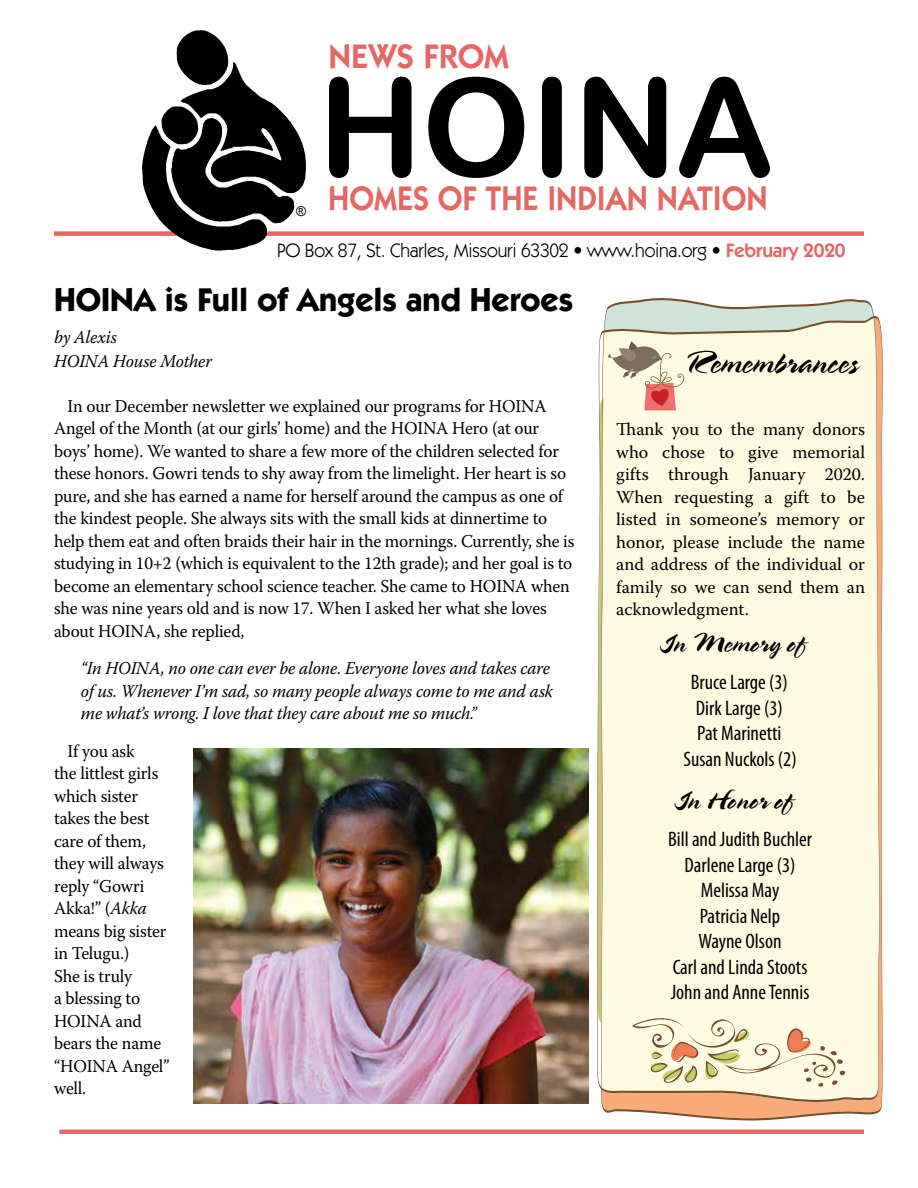
<style>
.page{position:relative;width:918px;height:1188px;background:#fff}
.page>*{position:absolute;margin:0;border:0;box-sizing:border-box;transform-origin:0 0}
.t1{font:136.8px "Arial Rounded MT Bold";color:#000}
.t2{font:600 34.2px "Itc Kabel";color:#e36866;scale:.93 1}
.t3{font:600 34.2px "Itc Kabel";color:#e36866}
.t4{font:700 33px "Itc Kabel";color:#000}
.t5{font:33px "Spring";color:#000}
.t6{font:27px "Spring";color:#000}
.t7{font:condensed 21px/25.5px "Myriad Pro";color:#000;text-align:center}
.t8{font:19.5px "Itc Kabel";letter-spacing:-.01em;color:#000}
.t9{font:18px/22.5px "Warnock Pro";letter-spacing:-.01em;color:#000;scale:.96 1}
.t10{font:18px/22.5px "Warnock Pro";letter-spacing:-.01em;color:#000;text-align:justify}
.t11{font:italic 18px/22.5px "Warnock Pro";letter-spacing:-.01em;color:#000;scale:.96 1}
.t12{font:13.5px "Arial";color:#000}
.s1{font-weight:600;color:#e36866}
.s2{font-style:italic}
</style>
<div class="page">
<svg style="left:597px;top:298px;width:286px;height:823px;background:#ede0c6"></svg>
<div style="left:54px;top:231px;width:810px;height:5px;background:#e36866"></div>
<img style="left:133px;top:30px;width:184px;height:221px">
<hr style="left:59px;top:1130px;width:805px;height:4px;background:#e36866">
<img style="left:194px;top:748px;width:394px;height:356px">
<div style="left:598px;top:339px;width:248px;height:748px;background:#fdfbe1"></div>
<h2 class="t3" style="left:328px;top:36px;width:182px">NEWS FROM</h2>
<h1 class="t1" style="left:318px;top:47px;width:457px">HOINA</h1>
<h2 class="t2" style="left:328px;top:178px;width:474px">HOMES OF THE INDIAN NATION</h2>
<p class="t8" style="left:277px;top:239px;width:570px">PO Box 87, St. Charles, Missouri 63302 • www.hoina.org • <span class="s1">February 2020</span></p>
<p class="t12" style="left:296px;top:203px;width:11px">®</p>
<h3 class="t4" style="left:54px;top:280px;width:521px">HOINA is Full of Angels and Heroes</h3>
<p class="t11" style="left:54px;top:324px;width:166px;line-height:24px">by Alexis<br>HOINA House Mother</p>
<p class="t9" style="left:54px;top:394px;width:544px;text-indent:13px">In our December newsletter we explained our programs for HOINA Angel of the Month (at our girls’ home) and the HOINA Hero (at our boys’ home). We wanted to share a few more of the children selected for these honors. Gowri tends to shy away from the limelight. Her heart is so pure, and she has earned a name for herself around the campus as one of the kindest people. She always sits with the small kids at dinnertime to help them eat and often braids their hair in the mornings. Currently, she is studying in 10+2 (which is equivalent to the 12th grade); and her goal is to become an elementary school science teacher. She came to HOINA when she was nine years old and is now 17. When I asked her what she loves about HOINA, she replied,</p>
<p class="t11" style="left:81px;top:657px;width:493px">“In HOINA, no one can ever be alone. Everyone loves and takes care of us. Whenever I’m sad, so many people always come to me and ask me what’s wrong. I love that they care about me so much.”</p>
<p class="t9" style="left:54px;top:739px;width:122px;text-indent:13px">If you ask<br>the littlest girls which sister takes the best care of them, they will always reply “Gowri<br>Akka!” (<span class="s2">Akka </span>means big sister in Telugu.)<br>She is truly<br>a blessing to<br>HOINA and bears the name “HOINA Angel” well.</p>
<h3 class="t5" style="left:684px;top:343px;width:176px">Remembrances</h3>
<p class="t10" style="left:616px;top:418px;width:250px">Thank you to the many donors who chose to give memorial gifts through January 2020.<br>When requesting a gift to be listed in someone’s memory or honor, please include the name and address of the individual or family so we can send them an acknowledgment.</p>
<h3 class="t6" style="left:660px;top:628px;width:148px">In Memory of</h3>
<p class="t7" style="left:683px;top:669px;width:115px">Bruce Large (3)<br>Dirk Large (3)<br>Pat Marinetti<br>Susan Nuckols (2)</p>
<h3 class="t6" style="left:674px;top:785px;width:121px">In Honor of</h3>
<p class="t7" style="left:668px;top:827px;width:146px">Bill and Judith Buchler<br>Darlene Large (3)<br>Melissa May<br>Patricia Nelp<br>Wayne Olson<br>Carl and Linda Stoots<br>John and Anne Tennis</p>
</div>
